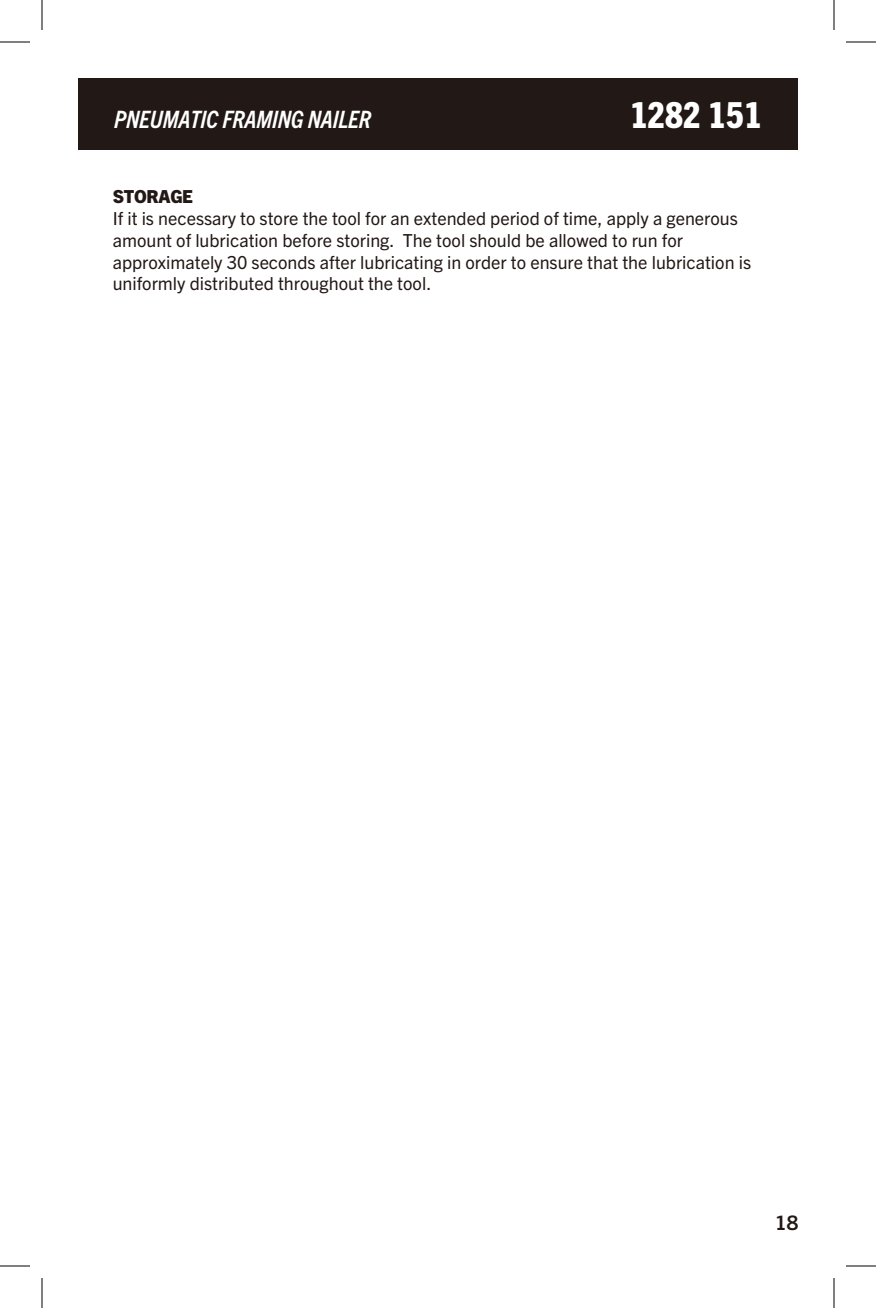
<style>
.page{position:relative;width:876px;height:1308px;background:#fff}
.page>*{position:absolute;margin:0;border:0;box-sizing:border-box;transform-origin:0 0}
.t1{font:800 condensed 36px "Trade Gothic Next LT Pro";color:#fff}
.t2{font:italic 700 condensed 24px "Trade Gothic Next LT Pro";letter-spacing:-.01em;color:#fff}
.t3{font:700 20px "Trade Gothic Next LT Pro";color:#221815}
.t4{font:18px/21.6px "Trade Gothic Next LT Pro";color:#221815}
.t5{font:800 18px "Trade Gothic Next LT Pro";letter-spacing:-.015em;color:#221815}
</style>
<div class="page">
<div style="left:78px;top:78px;width:720px;height:72px;background:#221815"></div>
<hr style="left:0;top:42px;width:30px;height:1px;background:#000">
<hr style="left:846px;top:42px;width:30px;height:1px;background:#000">
<hr style="left:0;top:1266px;width:30px;height:1px;background:#000">
<hr style="left:846px;top:1266px;width:30px;height:1px;background:#000">
<hr style="left:42px;top:0;width:1px;height:30px;background:#000">
<hr style="left:42px;top:1278px;width:1px;height:30px;background:#000">
<hr style="left:834px;top:0;width:1px;height:30px;background:#000">
<hr style="left:834px;top:1278px;width:1px;height:30px;background:#000">
<h2 class="t2" style="left:114px;top:103px;width:259px">PNEUMATIC FRAMING NAILER</h2>
<h1 class="t1" style="left:630px;top:90px;width:134px">1282 151</h1>
<p class="t5" style="left:113px;top:183px;width:82px">STORAGE</p>
<p class="t4" style="left:113px;top:207px;width:640px">If it is necessary to store the tool for an extended period of time, apply a generous amount of lubrication before storing. The tool should be allowed to run for approximately 30 seconds after lubricating in order to ensure that the lubrication is uniformly distributed throughout the tool.</p>
<p class="t3" style="left:775px;top:1209px;width:24px">18</p>
</div>
